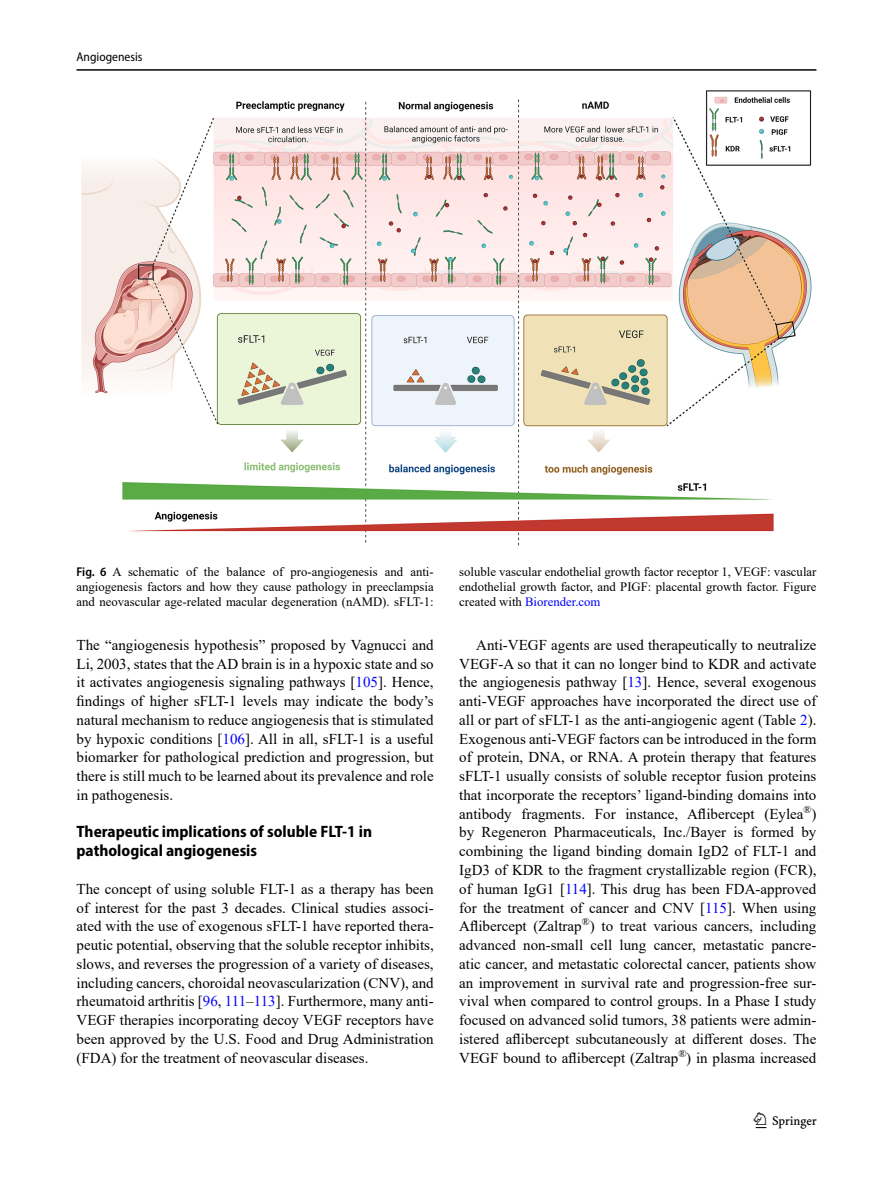
<style>
.page{position:relative;width:893px;height:1187px;background:#fff}
.page>*{position:absolute;margin:0;border:0;box-sizing:border-box;transform-origin:0 0}
.t1{font:22.5px "Springnew";color:#000}
.Head_2{font:700 semi-condensed 16.5px/18.8px "Myriad Pro";color:#000}
.Body_Text_Indent{font:15px/18.8px "Times New Roman";color:#000;text-align:justify}
.Body_Text{font:15px/18.8px "Times New Roman";color:#000;text-align:justify}
.Figure_Caption{font:12.75px/15px "Times New Roman";color:#000;text-align:justify}
.t2{font:semi-condensed 12.75px "Myriad Pro";color:#000}
.s1{font-family:"Myriad Pro";font-weight:600;font-stretch:semi-condensed}
.s2{color:#00f}
</style>
<div class="page">
<hr style="left:77px;top:69px;width:739px;height:2px;background:#000">
<img style="left:81px;top:90px;width:731px;height:456px">
<p class="t2" style="left:77px;top:49px;width:68px">Angiogenesis</p>
<p class="Figure_Caption" style="left:77px;top:563px;width:359px"><span class="s1">Fig. 6</span> A schematic of the balance of pro-angiogenesis and anti&shy;angiogenesis factors and how they cause pathology in preeclampsia and neovascular age-related macular degeneration (nAMD). sFLT-1:</p>
<p class="Figure_Caption" style="left:459px;top:563px;width:359px">soluble vascular endothelial growth factor receptor 1, VEGF: vascular endothelial growth factor, and PIGF: placental growth factor. Figure created with <span class="s2">Biorender.com</span></p>
<p class="Body_Text_Indent" style="left:77px;top:635px;width:359px">The “angiogenesis hypothesis” proposed by Vagnucci and Li, 2003, states that the AD brain is in a hypoxic state and so it activates angiogenesis signaling pathways [<span class="s2">105</span>]. Hence, findings of higher sFLT-1 levels may indicate the body’s natural mechanism to reduce angiogenesis that is stimulated by hypoxic conditions [<span class="s2">106</span>]. All in all, sFLT-1 is a useful biomarker for pathological prediction and progression, but there is still much to be learned about its prevalence and role in pathogenesis.</p>
<p class="Head_2" style="left:77px;top:822px;width:297px">Therapeutic implications of soluble FLT-1 in pathological angiogenesis</p>
<p class="Body_Text" style="left:77px;top:878px;width:359px">The concept of using soluble FLT-1 as a therapy has been of interest for the past 3 decades. Clinical studies associ&shy;ated with the use of exogenous sFLT-1 have reported thera&shy;peutic potential, observing that the soluble receptor inhibits, slows, and reverses the progression of a variety of diseases, including cancers, choroidal neovascularization (CNV), and rheumatoid arthritis [<span class="s2">96</span>, <span class="s2">111</span>–<span class="s2">113</span>]. Furthermore, many anti-VEGF therapies incorporating decoy VEGF receptors have been approved by the U.S. Food and Drug Administration (FDA) for the treatment of neovascular diseases.</p>
<p class="Body_Text_Indent" style="left:459px;top:635px;width:359px;text-indent:17px">Anti-VEGF agents are used therapeutically to neutralize VEGF-A so that it can no longer bind to KDR and activate the angiogenesis pathway [<span class="s2">13</span>]. Hence, several exogenous anti-VEGF approaches have incorporated the direct use of all or part of sFLT-1 as the anti-angiogenic agent (Table <span class="s2">2</span>).<br>Exogenous anti-VEGF factors can be introduced in the form of protein, DNA, or RNA. A protein therapy that features sFLT-1 usually consists of soluble receptor fusion proteins that incorporate the receptors’ ligand-binding domains into antibody fragments. For instance, Aflibercept (Eylea<sup>®</sup>) by Regeneron Pharmaceuticals, Inc./Bayer is formed by combining the ligand binding domain IgD2 of FLT-1 and IgD3 of KDR to the fragment crystallizable region (FCR), of human IgG1 [<span class="s2">114</span>]. This drug has been FDA-approved for the treatment of cancer and CNV [<span class="s2">115</span>]. When using Aflibercept (Zaltrap<sup>®</sup>) to treat various cancers, including advanced non-small cell lung cancer, metastatic pancre&shy;atic cancer, and metastatic colorectal cancer, patients show an improvement in survival rate and progression-free sur&shy;vival when compared to control groups. In a Phase I study focused on advanced solid tumors, 38 patients were admin&shy;istered aflibercept subcutaneously at different doses. The VEGF bound to aflibercept (Zaltrap<sup>®</sup>) in plasma increased</p>
<h1 class="t1" style="left:756px;top:1107px;width:63px">1 3</h1>
</div>
